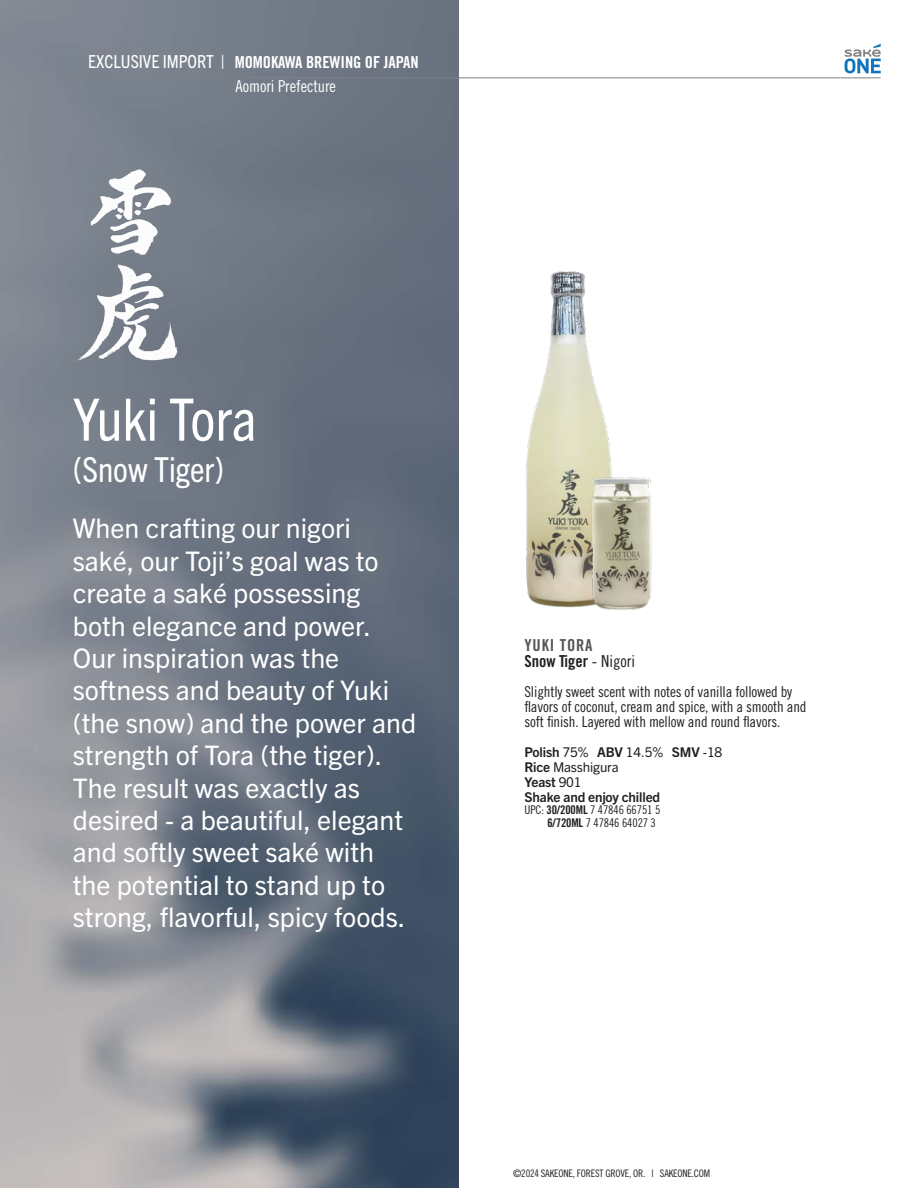
<style>
.page{position:relative;width:918px;height:1188px;background:#fff}
.page>*{position:absolute;margin:0;border:0;box-sizing:border-box;transform-origin:0 0}
.t1{font:condensed 58.5px "Trade Gothic Next LT Pro";color:#fff}
.t2{font:condensed 34.5px "Trade Gothic Next LT Pro";color:#fff}
.t3{font:27px/32.4px "Trade Gothic Next LT Pro";color:#fff}
.t4{font:16.5px/24px "Trade Gothic LT Pro Bd Cn 20";letter-spacing:-.005em;color:#fff}
.t5{font:16.5px/16.5px "Trade Gothic LT Pro Bd Cn 20";color:#231f20}
.t6{font:15px/15px "Trade Gothic LT Pro Cn 18";letter-spacing:-.01em;color:#231f20}
.t7{font:700 13.5px/15px "Trade Gothic Next LT Pro";letter-spacing:-.01em;color:#231f20}
.t8{font:12px "Trade Gothic LT Pro Cn 18";letter-spacing:-.01em;color:#231f20}
.t9{font:10.35px "Trade Gothic LT Pro Cn 18";letter-spacing:-.02em;color:#231f20}
.s1{font-family:"Trade Gothic Next LT Pro";font-stretch:condensed;font-size:18px}
.s2{font-family:"Trade Gothic LT Pro Cn 18"}
.s3{color:#575757}
.s4{font-family:"Trade Gothic Next SR Pro";font-weight:400}
.s5{font-family:"Trade Gothic LT Pro Bd Cn 20"}
</style>
<div class="page">
<img style="left:0;top:0;width:459px;height:1188px">
<hr style="left:70px;top:78px;width:811px;height:1px;background:#808285">
<svg style="left:845px;top:44px;width:36px;height:29px"></svg>
<img style="left:526px;top:271px;width:86px;height:337px">
<img style="left:587px;top:473px;width:65px;height:137px">
<img style="left:64px;top:128px;width:173px;height:299px">
<p class="t4" style="left:236px;top:50px;width:185px;text-indent:-147px"><span class="s1">EXCLUSIVE IMPORT |</span> MOMOKAWA BREWING OF JAPAN<br><span class="s2">Aomori Prefecture</span></p>
<p class="t1" style="left:73px;top:379px;width:185px">Yuki Tora</p>
<p class="t2" style="left:73px;top:446px;width:153px">(Snow Tiger)</p>
<p class="t3" style="left:73px;top:511px;width:345px">When crafting our nigori saké, our Toji’s goal was to create a saké possessing both elegance and power.<br>Our inspiration was the softness and beauty of Yuki (the snow) and the power and strength of Tora (the tiger).<br>The result was exactly as desired - a beautiful, elegant and softly sweet saké with the potential to stand up to strong, flavorful, spicy foods.</p>
<p class="t5" style="left:524px;top:637px;width:112px"><span class="s3">YUKI TORA<br></span>Snow Tiger <span class="s2">- Nigori</span></p>
<p class="t6" style="left:524px;top:684px;width:284px">Slightly sweet scent with notes of vanilla followed by flavors of coconut, cream and spice, with a smooth and soft finish. Layered with mellow and round flavors.</p>
<p class="t7" style="left:524px;top:743px;width:199px">Polish <span class="s4">75%</span> ABV <span class="s4">14.5%</span> SMV <span class="s4">-18<br></span>Rice <span class="s4">Masshigura<br></span>Yeast <span class="s4">901<br></span>Shake and enjoy chilled</p>
<p class="t8" style="left:524px;top:802px;width:137px">UPC: <span class="s5">30/200ML</span> 7 47846 66751 5</p>
<p class="t8" style="left:547px;top:816px;width:110px"><span class="s5">6/720ML</span> 7 47846 64027 3</p>
<p class="t9" style="left:513px;top:1167px;width:198px">©2024 SAKEONE, FOREST GROVE, OR. | SAKEONE.COM</p>
</div>
